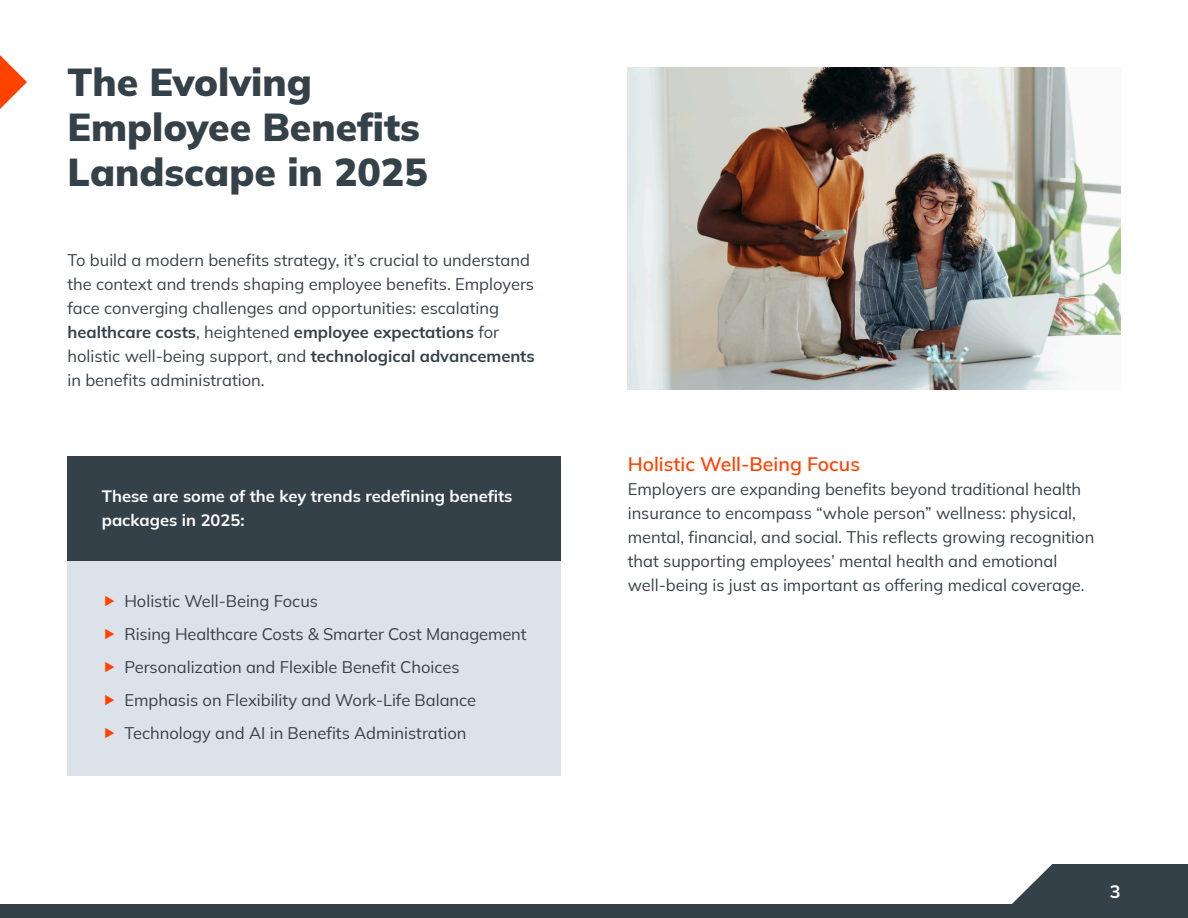
<style>
.page{position:relative;width:1188px;height:918px;background:#fff}
.page>*{position:absolute;margin:0;border:0;box-sizing:border-box;transform-origin:0 0}
.t1{font:900 39px/45px "Mulish";color:#354149}
.t2{font:600 19.5px "Mulish";color:#ff4200}
.t3{font:700 18px "Mulish";color:#fff}
.t4{font:16.5px/24px "Mulish";color:#354149}
.t5{font:700 16.5px/24px "Mulish";color:#fff}
.s1{font-weight:700}
</style>
<div class="page">
<svg style="left:1012px;top:864px;width:176px;height:40px;background:#4c565d"></svg>
<div style="left:0;top:904px;width:1188px;height:14px;background:#354149"></div>
<img style="left:628px;top:68px;width:492px;height:321px">
<div style="left:68px;top:561px;width:493px;height:215px;background:#dbe2e9"></div>
<div style="left:68px;top:457px;width:493px;height:104px;background:#354149"></div>
<svg style="left:0;top:55px;width:27px;height:54px"></svg>
<h1 class="t1" style="left:68px;top:59px;width:362px">The Evolving<br>Employee Benefits<br>Landscape in 2025</h1>
<p class="t4" style="left:67px;top:247px;width:469px">To build a modern benefits strategy, it’s crucial to understand the context and trends shaping employee benefits. Employers face converging challenges and opportunities: escalating <span class="s1">healthcare costs</span>, heightened <span class="s1">employee expectations</span> for holistic well-being support, and <span class="s1">technological advancements </span>in benefits administration.</p>
<p class="t5" style="left:102px;top:484px;width:412px">These are some of the key trends redefining benefits packages in 2025:</p>
<p class="t4" style="left:124px;top:584px;width:404px;line-height:33px">Holistic Well-Being Focus<br>Rising Healthcare Costs &amp; Smarter Cost Management Personalization and Flexible Benefit Choices Emphasis on Flexibility and Work-Life Balance Technology and AI in Benefits Administration</p>
<p class="t2" style="left:628px;top:451px;width:234px">Holistic Well-Being Focus</p>
<p class="t4" style="left:628px;top:477px;width:468px">Employers are expanding benefits beyond traditional health insurance to encompass “whole person” wellness: physical, mental, financial, and social. This reflects growing recognition that supporting employees’ mental health and emotional well-being is just as important as offering medical coverage.</p>
<p class="t3" style="left:1110px;top:879px;width:12px">3</p>
</div>
